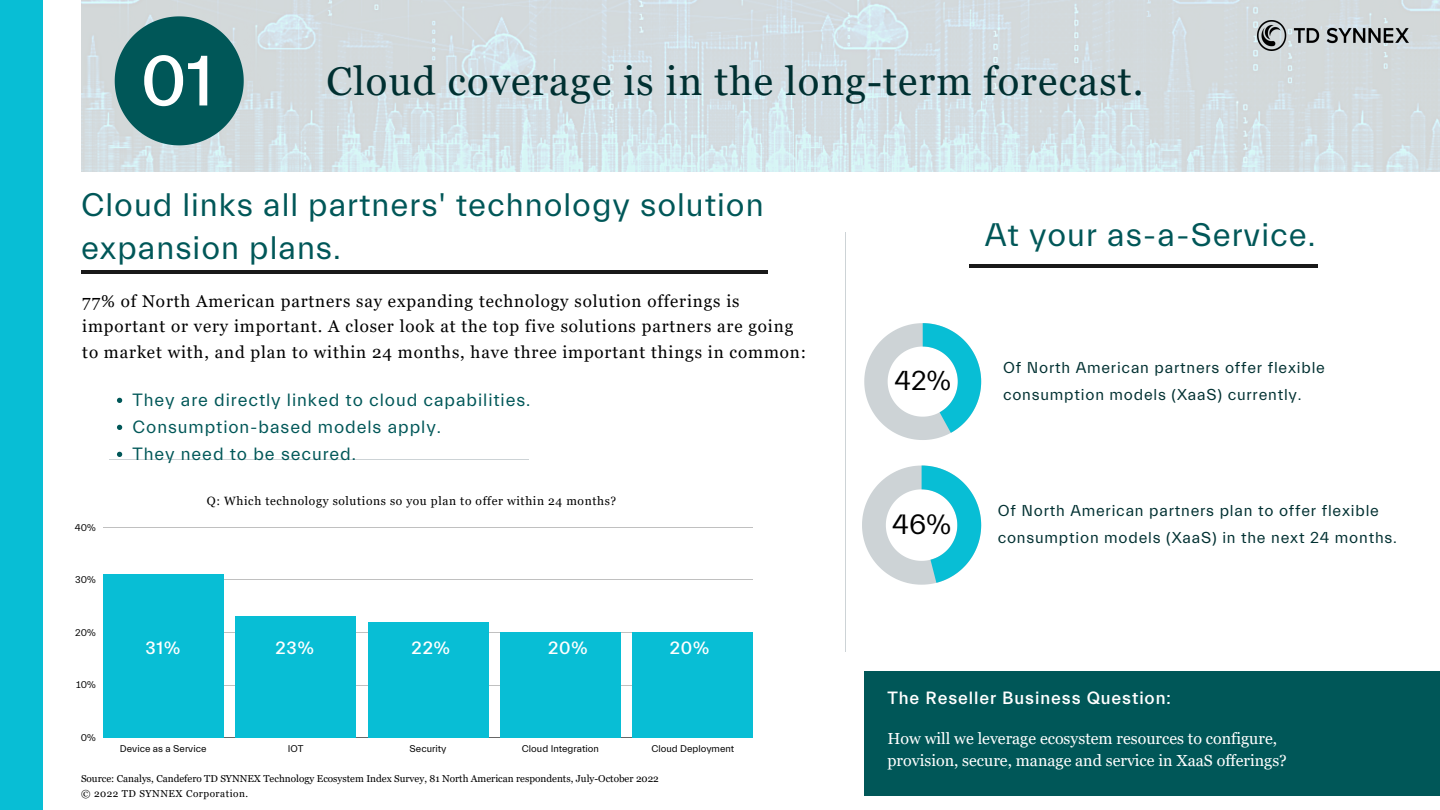
<style>
.page{position:relative;width:1440px;height:810px;background:#fff}
.page>*{position:absolute;margin:0;border:0;box-sizing:border-box;transform-origin:0 0}
.t1{font:500 72px "Everett";color:#fff}
.t2{font:40px "Georgia";letter-spacing:.03em;color:#003031}
.t3{font:33px/42.8px "Everett";letter-spacing:.03em;color:#005758}
.t4{font:28.2px "Everett";color:#000}
.t5{font:27.7px "Everett";color:#000}
.t6{font:18px/27px "Everett";letter-spacing:.05em;color:#005758}
.t7{font:500 18px "Everett";letter-spacing:.05em;color:#fff}
.t8{font:17px/25.5px "Georgia";letter-spacing:.05em;color:#000}
.t9{font:16px/27px "Everett";letter-spacing:.05em;color:#003031}
.t10{font:16px/21.8px "Georgia";color:#fff}
.t11{font:12px "Georgia";letter-spacing:.05em;color:#000}
.t12{font:10px "Georgia";color:#000}
.t13{font:10px "Georgia";letter-spacing:.05em;color:#000}
.t14{font:9.9px "Everett";color:#000}
</style>
<div class="page">
<div style="left:0;top:0;width:43px;height:810px;background:#08bed5"></div>
<hr style="left:81px;top:270px;width:687px;height:4px;background:#191919">
<img style="left:81px;top:0;width:1358px;height:172px">
<svg style="left:115px;top:16px;width:129px;height:129px;background:#2d7374"></svg>
<div style="left:864px;top:671px;width:576px;height:125px;background:#005758"></div>
<hr style="left:845px;top:232px;width:1px;height:420px;background:#cdd3d6">
<svg style="left:862px;top:466px;width:119px;height:119px"></svg>
<svg style="left:864px;top:323px;width:117px;height:117px"></svg>
<hr style="left:969px;top:264px;width:349px;height:4px;background:#191919">
<hr style="left:103px;top:527px;width:650px;height:1px;background:#000">
<hr style="left:103px;top:580px;width:650px;height:1px;background:#000">
<hr style="left:103px;top:632px;width:650px;height:1px;background:#000">
<hr style="left:103px;top:685px;width:650px;height:1px;background:#000">
<hr style="left:103px;top:738px;width:650px;height:1px;background:#000">
<div style="left:103px;top:575px;width:120px;height:163px;background:#08bed5"></div>
<div style="left:236px;top:617px;width:120px;height:121px;background:#08bed5"></div>
<div style="left:368px;top:622px;width:120px;height:116px;background:#08bed5"></div>
<div style="left:500px;top:632px;width:120px;height:106px;background:#08bed5"></div>
<div style="left:633px;top:632px;width:120px;height:106px;background:#08bed5"></div>
<hr style="left:109px;top:459px;width:420px;height:1px;background:#cdd3d6">
<img style="left:1257px;top:21px;width:152px;height:29px">
<svg style="left:117px;top:398px;width:5px;height:5px"></svg>
<svg style="left:117px;top:425px;width:5px;height:5px"></svg>
<svg style="left:117px;top:452px;width:5px;height:5px"></svg>
<h1 class="t1" style="left:141px;top:42px;width:74px">01</h1>
<h2 class="t2" style="left:326px;top:58px;width:819px">Cloud coverage is in the long-term forecast.</h2>
<h3 class="t3" style="left:81px;top:184px;width:684px">Cloud links all partners' technology solution expansion plans.</h3>
<p class="t8" style="left:82px;top:288px;width:725px">77% of North American partners say expanding technology solution offerings is important or very important. A closer look at the top five solutions partners are going to market with, and plan to within 24 months, have three important things in common:</p>
<p class="t6" style="left:133px;top:387px;width:399px">They are directly linked to cloud capabilities.<br>Consumption-based models apply.<br>They need to be secured.</p>
<p class="t14" style="left:75px;top:522px;width:22px">40%</p>
<p class="t14" style="left:75px;top:574px;width:22px">30%</p>
<p class="t14" style="left:75px;top:627px;width:22px">20%</p>
<p class="t14" style="left:76px;top:679px;width:21px">10%</p>
<p class="t14" style="left:81px;top:732px;width:17px">0%</p>
<p class="t11" style="left:207px;top:494px;width:411px">Q: Which technology solutions so you plan to offer within 24 months?</p>
<p class="t7" style="left:145px;top:638px;width:36px">31%</p>
<p class="t7" style="left:275px;top:638px;width:40px">23%</p>
<p class="t7" style="left:412px;top:638px;width:40px">22%</p>
<p class="t7" style="left:548px;top:638px;width:41px">20%</p>
<p class="t7" style="left:670px;top:638px;width:41px">20%</p>
<p class="t14" style="left:120px;top:743px;width:88px">Device as a Service</p>
<p class="t14" style="left:288px;top:743px;width:17px">IOT</p>
<p class="t14" style="left:410px;top:743px;width:38px">Security</p>
<p class="t14" style="left:522px;top:743px;width:79px">Cloud Integration</p>
<p class="t14" style="left:651px;top:743px;width:84px">Cloud Deployment</p>
<p class="t12" style="left:81px;top:773px;width:579px">Source: Canalys, Candefero TD SYNNEX Technology Ecosystem Index Survey, 81 North American respondents, July-October 2022</p>
<p class="t13" style="left:81px;top:788px;width:168px">© 2022 TD SYNNEX Corporation.</p>
<h3 class="t3" style="left:985px;top:214px;width:332px">At your as-a-Service.</h3>
<h3 class="t5" style="left:895px;top:366px;width:58px">42%</h3>
<h3 class="t4" style="left:892px;top:509px;width:60px">46%</h3>
<p class="t9" style="left:1003px;top:354px;width:323px">Of North American partners offer flexible consumption models (XaaS) currently.</p>
<p class="t9" style="left:998px;top:498px;width:401px">Of North American partners plan to offer flexible consumption models (XaaS) in the next 24 months.</p>
<p class="t7" style="left:888px;top:688px;width:285px">The Reseller Business Question:</p>
<p class="t10" style="left:888px;top:727px;width:401px">How will we leverage ecosystem resources to configure, provision, secure, manage and service in XaaS offerings?</p>
</div>
